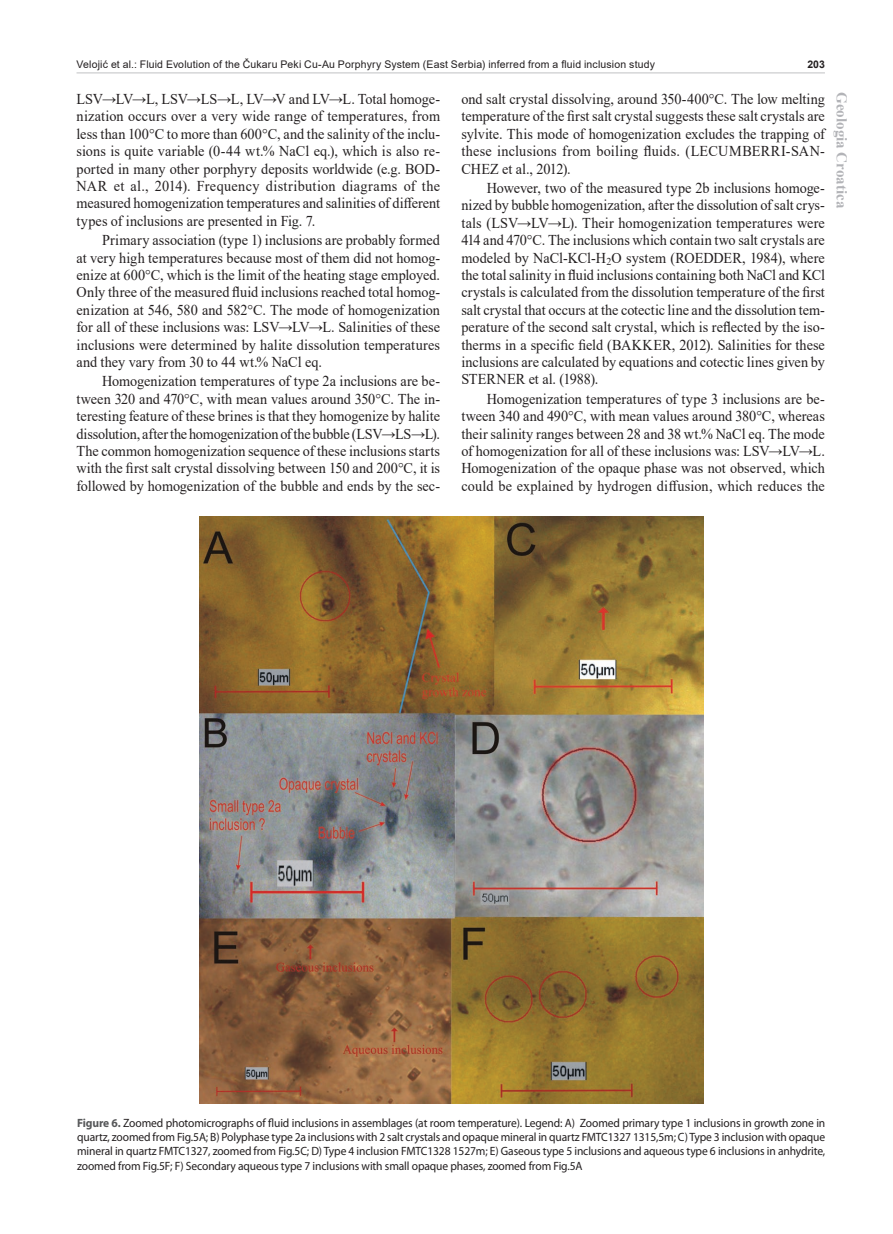
<style>
.page{position:relative;width:893px;height:1234px;background:#fff}
.page>*{position:absolute;margin:0;border:0;box-sizing:border-box;transform-origin:0 0}
.t1{font:15px/17.4px "Times New Roman";letter-spacing:.005em;color:#231f20;text-align:justify;scale:.95 1}
.t2{font:700 15px "Times New Roman";color:#b2b3b7}
.t3{font:12px/14.1px "Myriad Pro";letter-spacing:-.01em;color:#231f20;text-align:justify;scale:.96 1}
.t4{font:10.5px "Arial";letter-spacing:.015em;color:#231f20}
.t5{font:700 10.5px "Arial";color:#231f20}
.s1{font-weight:700;color:#57585a}
</style>
<div class="page">
<hr style="left:77px;top:72px;width:748px;height:1px;background:#c7c8ca">
<img style="left:199px;top:516px;width:504px;height:587px">
<p class="t4" style="left:77px;top:57px;width:580px">Velojić et al.: Fluid Evolution of the Čukaru Peki Cu-Au Porphyry System (East Serbia) inferred from a fluid inclusion study</p>
<p class="t5" style="left:807px;top:57px;width:19px">203</p>
<p class="t1" style="left:77px;top:90px;width:384px">LSV→LV→L, LSV→LS→L, LV→V and LV→L. Total homoge&shy;nization occurs over a very wide range of temperatures, from less than 100°C to more than 600°C, and the salinity of the inclu&shy;sions is quite variable (0-44 wt.% NaCl eq.), which is also re&shy;ported in many other porphyry deposits worldwide (e.g. BOD-NAR et al., 2014). Frequency distribution diagrams of the measured homogenization temperatures and salinities of different types of inclusions are presented in Fig. 7.</p>
<p class="t1" style="left:77px;top:231px;width:384px;text-indent:26px">Primary association (type 1) inclusions are probably formed at very high temperatures because most of them did not homog&shy;enize at 600°C, which is the limit of the heating stage employed.<br>Only three of the measured fluid inclusions reached total homog&shy;enization at 546, 580 and 582°C. The mode of homogenization for all of these inclusions was: LSV→LV→L. Salinities of these inclusions were determined by halite dissolution temperatures and they vary from 30 to 44 wt.% NaCl eq.</p>
<p class="t1" style="left:77px;top:372px;width:384px;text-indent:26px">Homogenization temperatures of type 2a inclusions are be&shy;tween 320 and 470°C, with mean values around 350°C. The in&shy;teresting feature of these brines is that they homogenize by halite dissolution, after the homogenization of the bubble (LSV→LS→L).<br>The common homogenization sequence of these inclusions starts with the first salt crystal dissolving between 150 and 200°C, it is followed by homogenization of the bubble and ends by the sec-</p>
<p class="t2" style="left:853px;top:92px;width:118px;rotate:90deg">Geologia Croatica</p>
<p class="t1" style="left:461px;top:90px;width:384px">ond salt crystal dissolving, around 350-400°C. The low melting temperature of the first salt crystal suggests these salt crystals are sylvite. This mode of homogenization excludes the trapping of these inclusions from boiling fluids. (LECUMBERRI-SAN-CHEZ et al., 2012).</p>
<p class="t1" style="left:461px;top:179px;width:384px;text-indent:26px">However, two of the measured type 2b inclusions homoge&shy;nized by bubble homogenization, after the dissolution of salt crys&shy;tals (LSV→LV→L). Their homogenization temperatures were 414 and 470°C. The inclusions which contain two salt crystals are modeled by NaCl-KCl-H<sub>2</sub>O system (ROEDDER, 1984), where the total salinity in fluid inclusions containing both NaCl and KCl crystals is calculated from the dissolution temperature of the first salt crystal that occurs at the cotectic line and the dissolution tem&shy;perature of the second salt crystal, which is reflected by the iso&shy;therms in a specific field (BAKKER, 2012). Salinities for these inclusions are calculated by equations and cotectic lines given by STERNER et al. (1988).</p>
<p class="t1" style="left:461px;top:389px;width:384px;text-indent:26px">Homogenization temperatures of type 3 inclusions are be&shy;tween 340 and 490°C, with mean values around 380°C, whereas their salinity ranges between 28 and 38 wt.% NaCl eq. The mode of homogenization for all of these inclusions was: LSV→LV→L.<br>Homogenization of the opaque phase was not observed, which could be explained by hydrogen diffusion, which reduces the</p>
<p class="t3" style="left:77px;top:1116px;width:781px"><span class="s1">Figure 6.</span> Zoomed photomicrographs of fluid inclusions in assemblages (at room temperature). Legend: A) Zoomed primary type 1 inclusions in growth zone in quartz, zoomed from Fig.5A; B) Polyphase type 2a inclusions with 2 salt crystals and opaque mineral in quartz FMTC1327 1315,5m; C) Type 3 inclusion with opaque mineral in quartz FMTC1327, zoomed from Fig.5C; D) Type 4 inclusion FMTC1328 1527m; E) Gaseous type 5 inclusions and aqueous type 6 inclusions in anhydrite, zoomed from Fig.5F; F) Secondary aqueous type 7 inclusions with small opaque phases, zoomed from Fig.5A</p>
</div>
